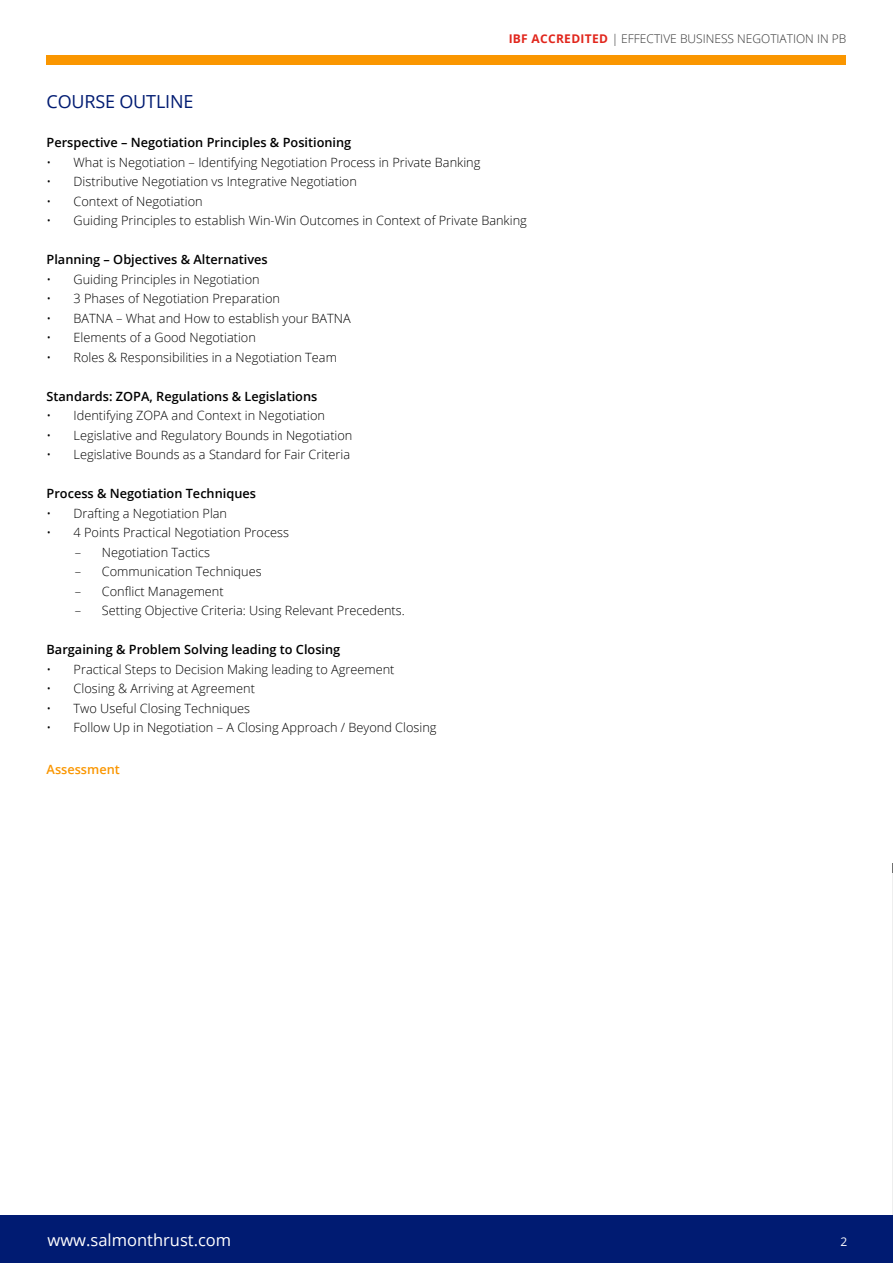
<style>
.page{position:relative;width:893px;height:1263px;background:#fff}
.page>*{position:absolute;margin:0;border:0;box-sizing:border-box;transform-origin:0 0}
.t1{font:18px "Open Sans";letter-spacing:-.01em;color:#001b72}
.t2{font:16.5px "Open Sans";color:#fff}
.t3{font:300 12.75px "Open Sans";color:#000}
.t4{font:600 12.75px "Open Sans";color:#000}
.t5{font:600 12.75px "Open Sans";color:#fa9600}
.t6{font:300 12px "Open Sans";color:#333}
.t7{font:12px "Open Sans";color:#fff}
.s1{font-weight:700;color:#e1261c}
</style>
<div class="page">
<hr style="left:892px;top:863px;width:1px;height:359px;background:#333">
<hr style="left:892px;top:873px;width:1px;height:390px;background:#eee">
<div style="left:47px;top:56px;width:799px;height:9px;background:#fa9600"></div>
<div style="left:0;top:1216px;width:893px;height:47px;background:#001b72"></div>
<p class="t6" style="left:509px;top:30px;width:339px"><span class="s1">IBF ACCREDITED</span> | EFFECTIVE BUSINESS NEGOTIATION IN PB</p>
<h1 class="t1" style="left:47px;top:89px;width:148px">COURSE OUTLINE</h1>
<p class="t4" style="left:47px;top:134px;width:306px">Perspective – Negotiation Principles &amp; Positioning</p>
<p class="t3" style="left:47px;top:153px;width:435px">• What is Negotiation – Identifying Negotiation Process in Private Banking</p>
<p class="t3" style="left:47px;top:173px;width:312px">• Distributive Negotiation vs Integrative Negotiation</p>
<p class="t3" style="left:47px;top:192px;width:158px">• Context of Negotiation</p>
<p class="t3" style="left:47px;top:212px;width:482px">• Guiding Principles to establish Win-Win Outcomes in Context of Private Banking</p>
<p class="t4" style="left:47px;top:251px;width:223px">Planning – Objectives &amp; Alternatives</p>
<p class="t3" style="left:47px;top:270px;width:215px">• Guiding Principles in Negotiation</p>
<p class="t3" style="left:47px;top:290px;width:235px">• 3 Phases of Negotiation Preparation</p>
<p class="t3" style="left:47px;top:309px;width:306px">• BATNA – What and How to establish your BATNA</p>
<p class="t3" style="left:47px;top:329px;width:211px">• Elements of a Good Negotiation</p>
<p class="t3" style="left:47px;top:348px;width:292px">• Roles &amp; Responsibilities in a Negotiation Team</p>
<p class="t4" style="left:47px;top:387px;width:272px">Standards: ZOPA, Regulations &amp; Legislations</p>
<p class="t3" style="left:47px;top:407px;width:280px">• Identifying ZOPA and Context in Negotiation</p>
<p class="t3" style="left:47px;top:426px;width:307px">• Legislative and Regulatory Bounds in Negotiation</p>
<p class="t3" style="left:47px;top:446px;width:305px">• Legislative Bounds as a Standard for Fair Criteria</p>
<p class="t4" style="left:47px;top:485px;width:211px">Process &amp; Negotiation Techniques</p>
<p class="t3" style="left:47px;top:504px;width:182px">• Drafting a Negotiation Plan</p>
<p class="t3" style="left:47px;top:524px;width:244px">• 4 Points Practical Negotiation Process</p>
<p class="t3" style="left:75px;top:543px;width:137px">– Negotiation Tactics</p>
<p class="t3" style="left:75px;top:563px;width:188px">– Communication Techniques</p>
<p class="t3" style="left:75px;top:582px;width:150px">– Conflict Management</p>
<p class="t3" style="left:75px;top:602px;width:331px">– Setting Objective Criteria: Using Relevant Precedents.</p>
<p class="t4" style="left:47px;top:641px;width:295px">Bargaining &amp; Problem Solving leading to Closing</p>
<p class="t3" style="left:47px;top:660px;width:349px">• Practical Steps to Decision Making leading to Agreement</p>
<p class="t3" style="left:47px;top:680px;width:210px">• Closing &amp; Arriving at Agreement</p>
<p class="t3" style="left:47px;top:699px;width:205px">• Two Useful Closing Techniques</p>
<p class="t3" style="left:47px;top:719px;width:391px">• Follow Up in Negotiation – A Closing Approach / Beyond Closing</p>
<p class="t5" style="left:47px;top:761px;width:75px">Assessment</p>
<p class="t2" style="left:48px;top:1228px;width:185px">www.salmonthrust.com</p>
<p class="t7" style="left:841px;top:1233px;width:8px">2</p>
</div>
